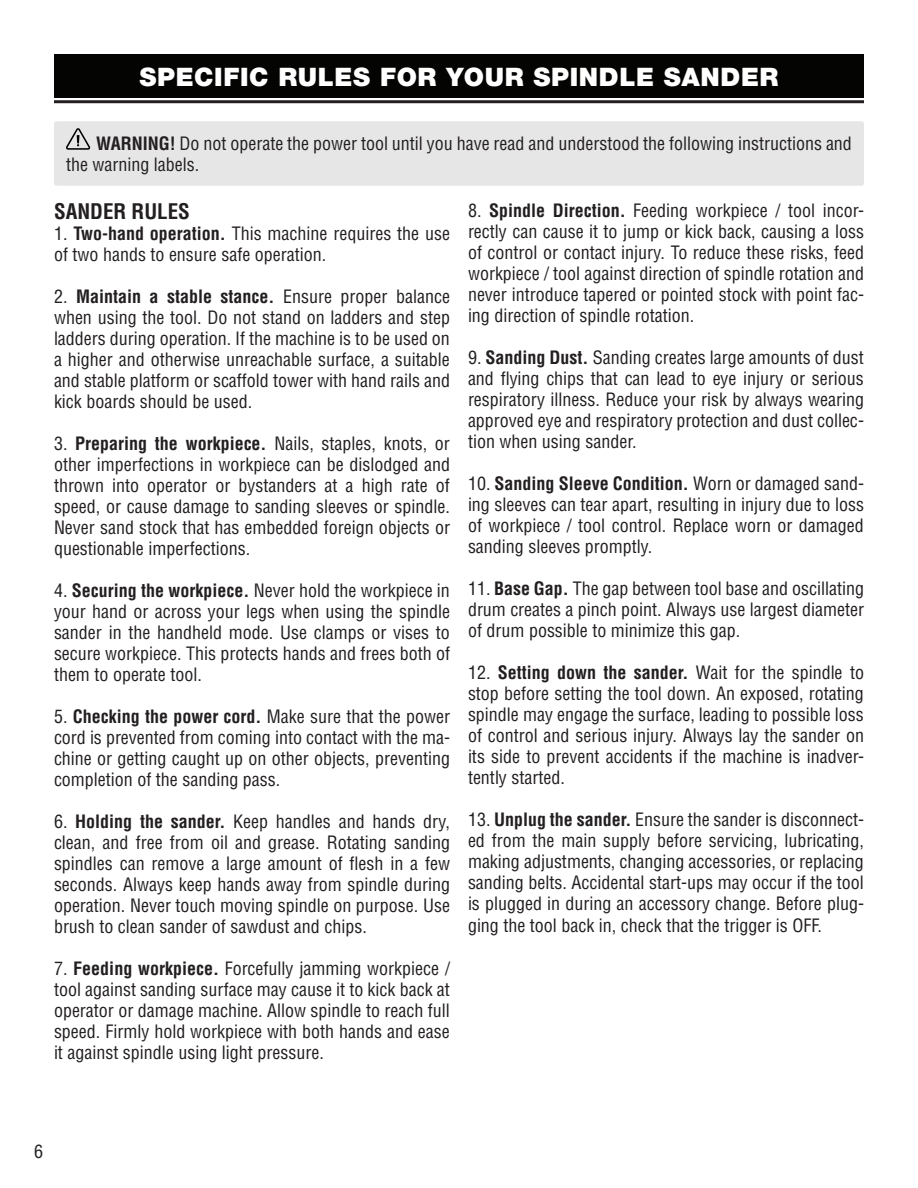
<style>
.page{position:relative;width:918px;height:1188px;background:#fff}
.page>*{position:absolute;margin:0;border:0;box-sizing:border-box;transform-origin:0 0}
._01_-_Heading{font:900 25.5px "Helvetica Neue";letter-spacing:.025em;color:#fff}
._02_-_Subheading{font:700 condensed 21px "Helvetica";color:#231f20}
._02_-_Subheading-2{font:condensed 18px/21px "Helvetica";color:#231f20;text-align:justify}
._04_-_Body_Text_Main{font:condensed 18px/21px "Helvetica";color:#231f20}
.s1{font-weight:700}
</style>
<div class="page">
<div style="left:54px;top:54px;width:810px;height:44px;background:#040503"></div>
<hr style="left:54px;top:100px;width:810px;height:3px;background:#231f20">
<div style="left:54px;top:121px;width:810px;height:65px;background:#e6e6e6;border-radius:3px"></div>
<svg style="left:66px;top:128px;width:24px;height:22px"></svg>
<p class="_01_-_Heading" style="left:139px;top:62px;width:641px">SPECIFIC RULES FOR YOUR SPINDLE SANDER</p>
<p class="_04_-_Body_Text_Main" style="left:66px;top:133px;width:787px;text-indent:30px"><span class="s1">WARNING!</span> Do not operate the power tool until you have read and understood the following instructions and the warning labels.</p>
<p class="_02_-_Subheading" style="left:54px;top:199px;width:137px">SANDER RULES</p>
<p class="_02_-_Subheading-2" style="left:54px;top:223px;width:398px">1. <span class="s1">Two-hand operation.</span> This machine requires the use of two hands to ensure safe operation.</p>
<p class="_02_-_Subheading-2" style="left:54px;top:286px;width:398px">2. <span class="s1">Maintain a stable stance.</span> Ensure proper balance when using the tool. Do not stand on ladders and step ladders during operation. If the machine is to be used on a higher and otherwise unreachable surface, a suitable and stable platform or scaffold tower with hand rails and kick boards should be used.</p>
<p class="_02_-_Subheading-2" style="left:54px;top:433px;width:398px">3. <span class="s1">Preparing the workpiece.</span> Nails, staples, knots, or other imperfections in workpiece can be dislodged and thrown into operator or bystanders at a high rate of speed, or cause damage to sanding sleeves or spindle.<br>Never sand stock that has embedded foreign objects or questionable imperfections.</p>
<p class="_02_-_Subheading-2" style="left:54px;top:580px;width:398px">4. <span class="s1">Securing the workpiece.</span> Never hold the workpiece in your hand or across your legs when using the spindle sander in the handheld mode. Use clamps or vises to secure workpiece. This protects hands and frees both of them to operate tool.</p>
<p class="_02_-_Subheading-2" style="left:54px;top:706px;width:398px">5. <span class="s1">Checking the power cord.</span> Make sure that the power cord is prevented from coming into contact with the ma&shy;chine or getting caught up on other objects, preventing completion of the sanding pass.</p>
<p class="_02_-_Subheading-2" style="left:54px;top:811px;width:398px">6. <span class="s1">Holding the sander.</span> Keep handles and hands dry, clean, and free from oil and grease. Rotating sanding spindles can remove a large amount of flesh in a few seconds. Always keep hands away from spindle during operation. Never touch moving spindle on purpose. Use brush to clean sander of sawdust and chips.</p>
<p class="_02_-_Subheading-2" style="left:54px;top:958px;width:398px">7. <span class="s1">Feeding workpiece.</span> Forcefully jamming workpiece / tool against sanding surface may cause it to kick back at operator or damage machine. Allow spindle to reach full speed. Firmly hold workpiece with both hands and ease it against spindle using light pressure.</p>
<p class="_02_-_Subheading-2" style="left:468px;top:200px;width:398px">8. <span class="s1">Spindle Direction.</span> Feeding workpiece / tool incor&shy;rectly can cause it to jump or kick back, causing a loss of control or contact injury. To reduce these risks, feed workpiece / tool against direction of spindle rotation and never introduce tapered or pointed stock with point fac&shy;ing direction of spindle rotation.</p>
<p class="_02_-_Subheading-2" style="left:468px;top:347px;width:398px">9. <span class="s1">Sanding Dust.</span> Sanding creates large amounts of dust and flying chips that can lead to eye injury or serious respiratory illness. Reduce your risk by always wearing approved eye and respiratory protection and dust collec&shy;tion when using sander.</p>
<p class="_02_-_Subheading-2" style="left:468px;top:473px;width:398px">10. <span class="s1">Sanding Sleeve Condition.</span> Worn or damaged sand&shy;ing sleeves can tear apart, resulting in injury due to loss of workpiece / tool control. Replace worn or damaged sanding sleeves promptly.</p>
<p class="_02_-_Subheading-2" style="left:468px;top:578px;width:398px">11. <span class="s1">Base Gap.</span> The gap between tool base and oscillating drum creates a pinch point. Always use largest diameter of drum possible to minimize this gap.</p>
<p class="_02_-_Subheading-2" style="left:468px;top:662px;width:398px">12. <span class="s1">Setting down the sander.</span> Wait for the spindle to stop before setting the tool down. An exposed, rotating spindle may engage the surface, leading to possible loss of control and serious injury. Always lay the sander on its side to prevent accidents if the machine is inadver&shy;tently started.</p>
<p class="_02_-_Subheading-2" style="left:468px;top:809px;width:398px">13. <span class="s1">Unplug the sander.</span> Ensure the sander is disconnect&shy;ed from the main supply before servicing, lubricating, making adjustments, changing accessories, or replacing sanding belts. Accidental start-ups may occur if the tool is plugged in during an accessory change. Before plug&shy;ging the tool back in, check that the trigger is OFF.</p>
<p class="_02_-_Subheading-2" style="left:34px;top:1141px;width:10px">6</p>
</div>
